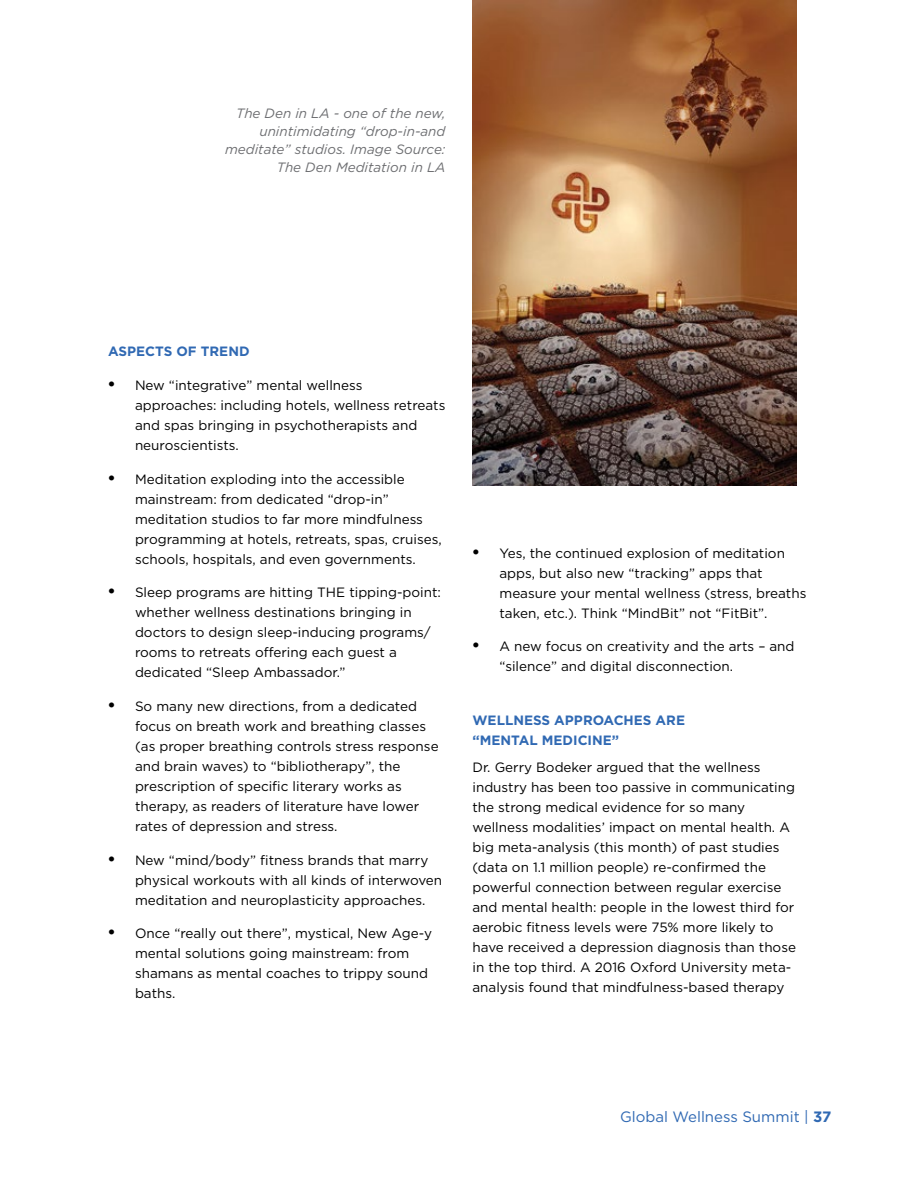
<style>
.page{position:relative;width:918px;height:1188px;background:#fff}
.page>*{position:absolute;margin:0;border:0;box-sizing:border-box;transform-origin:0 0}
.t1{font:15px "Gotham";color:#3069b3}
.t2{font:13.5px/20px "Gotham";color:#000}
.t3{font:italic 13.5px/18px "Gotham";color:#6d6e71;text-align:right}
.t4{font:700 13.5px/20px "Gotham";color:#3069b3}
.s1{font-family:"Adobe Garamond Pro";font-size:18px}
.s2{font-weight:700}
</style>
<div class="page">
<img style="left:472px;top:0;width:324px;height:486px">
<p class="t3" style="left:225px;top:104px;width:222px">The Den in LA - one of the new, unintimidating “drop-in-and meditate” studios. Image Source:<br>The Den Meditation in LA</p>
<p class="t4" style="left:108px;top:342px;width:143px">ASPECTS OF TREND</p>
<p class="t2" style="left:135px;top:375px;width:312px;text-indent:-27px"><span class="s1">•</span> New “integrative” mental wellness approaches: including hotels, wellness retreats and spas bringing in psychotherapists and neuroscientists.</p>
<p class="t2" style="left:135px;top:469px;width:308px;text-indent:-27px"><span class="s1">•</span> Meditation exploding into the accessible mainstream: from dedicated “drop-in” meditation studios to far more mindfulness programming at hotels, retreats, spas, cruises, schools, hospitals, and even governments.</p>
<p class="t2" style="left:135px;top:582px;width:308px;text-indent:-27px"><span class="s1">•</span> Sleep programs are hitting THE tipping-point: whether wellness destinations bringing in doctors to design sleep-inducing programs/ rooms to retreats offering each guest a dedicated “Sleep Ambassador.”</p>
<p class="t2" style="left:135px;top:696px;width:305px;text-indent:-27px"><span class="s1">•</span> So many new directions, from a dedicated focus on breath work and breathing classes (as proper breathing controls stress response and brain waves) to “bibliotherapy”, the prescription of specific literary works as therapy, as readers of literature have lower rates of depression and stress.</p>
<p class="t2" style="left:135px;top:850px;width:309px;text-indent:-27px"><span class="s1">•</span> New “mind/body” fitness brands that marry physical workouts with all kinds of interwoven meditation and neuroplasticity approaches.</p>
<p class="t2" style="left:135px;top:923px;width:299px;text-indent:-27px"><span class="s1">•</span> Once “really out there”, mystical, New Age-y mental solutions going mainstream: from shamans as mental coaches to trippy sound baths.</p>
<p class="t2" style="left:500px;top:543px;width:308px;text-indent:-27px"><span class="s1">•</span> Yes, the continued explosion of meditation apps, but also new “tracking” apps that measure your mental wellness (stress, breaths taken, etc.). Think “MindBit” not “FitBit”.</p>
<p class="t2" style="left:500px;top:636px;width:297px;text-indent:-27px"><span class="s1">•</span> A new focus on creativity and the arts – and “silence” and digital disconnection.</p>
<p class="t4" style="left:472px;top:710px;width:214px">WELLNESS APPROACHES ARE “MENTAL MEDICINE”</p>
<p class="t2" style="left:472px;top:757px;width:325px">Dr. Gerry Bodeker argued that the wellness industry has been too passive in communicating the strong medical evidence for so many wellness modalities’ impact on mental health. A big meta-analysis (this month) of past studies (data on 1.1 million people) re-confirmed the powerful connection between regular exercise and mental health: people in the lowest third for aerobic fitness levels were 75% more likely to have received a depression diagnosis than those in the top third. A 2016 Oxford University meta&shy;analysis found that mindfulness-based therapy</p>
<p class="t1" style="left:620px;top:1107px;width:213px">Global Wellness Summit | <span class="s2">37</span></p>
</div>
